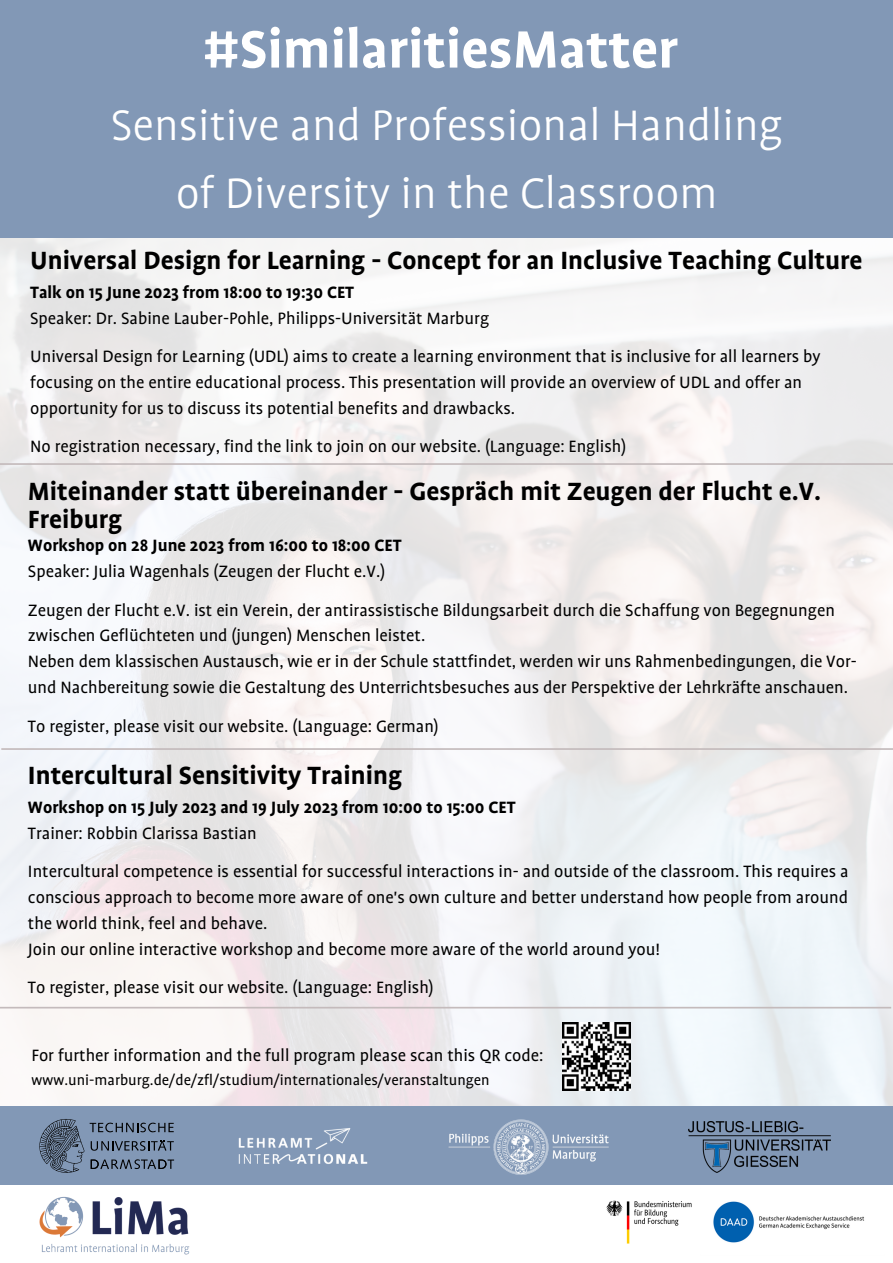
<style>
.page{position:relative;width:893px;height:1263px;background:#fff}
.page>*{position:absolute;margin:0;border:0;box-sizing:border-box;transform-origin:0 0}
.t1{font:700 60px "Profile Pro";color:#fff}
.t2{font:300 48.75px "Profile Pro";color:#fff}
.t3{font:700 28.5px/28.1px "Profile Pro";color:#000}
.t4{font:18.75px/25.9px "Profile Pro";color:#000}
.t5{font:700 18.75px "Profile Pro";color:#000}
.t6{font:16.5px "Profile Pro";color:#000}
</style>
<div class="page">
<img style="left:0;top:237px;width:893px;height:869px">
<div style="left:0;top:1106px;width:893px;height:79px;background:#8298b6"></div>
<img style="left:238px;top:1128px;width:130px;height:36px">
<img style="left:688px;top:1121px;width:142px;height:51px">
<svg style="left:39px;top:1119px;width:135px;height:54px"></svg>
<img style="left:713px;top:1201px;width:151px;height:42px">
<img style="left:606px;top:1200px;width:86px;height:44px">
<img style="left:448px;top:1119px;width:160px;height:55px">
<div style="left:0;top:0;width:893px;height:237px;background:#8298b6"></div>
<img style="left:562px;top:1022px;width:68px;height:68px">
<img style="left:39px;top:1196px;width:151px;height:59px">
<hr style="left:0;top:463px;width:893px;height:2px;background:#c4bbbc">
<hr style="left:1px;top:748px;width:892px;height:2px;background:#c4bbbc">
<hr style="left:0;top:1007px;width:891px;height:1px;background:#c4bbbc">
<p class="t1" style="left:203px;top:20px;width:476px">#SimilaritiesMatter</p>
<p class="t2" style="left:111px;top:102px;width:673px">Sensitive and Professional Handling</p>
<p class="t2" style="left:176px;top:170px;width:543px">of Diversity in the Classroom</p>
<p class="t3" style="left:30px;top:247px;width:834px">Universal Design for Learning - Concept for an Inclusive Teaching Culture</p>
<p class="t5" style="left:30px;top:283px;width:325px">Talk on 15 June 2023 from 18:00 to 19:30 CET</p>
<p class="t4" style="left:30px;top:306px;width:460px">Speaker: Dr. Sabine Lauber-Pohle, Philipps-Universität Marburg</p>
<p class="t4" style="left:30px;top:344px;width:792px">Universal Design for Learning (UDL) aims to create a learning environment that is inclusive for all learners by focusing on the entire educational process. This presentation will provide an overview of UDL and offer an opportunity for us to discuss its potential benefits and drawbacks.</p>
<p class="t4" style="left:30px;top:434px;width:597px">No registration necessary, find the link to join on our website. (Language: English)</p>
<p class="t3" style="left:28px;top:477px;width:794px">Miteinander statt übereinander - Gespräch mit Zeugen der Flucht e.V.<br>Freiburg</p>
<p class="t5" style="left:28px;top:537px;width:375px">Workshop on 28 June 2023 from 16:00 to 18:00 CET</p>
<p class="t4" style="left:28px;top:559px;width:359px">Speaker: Julia Wagenhals (Zeugen der Flucht e.V.)</p>
<p class="t4" style="left:28px;top:597px;width:808px">Zeugen der Flucht e.V. ist ein Verein, der antirassistische Bildungsarbeit durch die Schaffung von Begegnungen zwischen Geflüchteten und (jungen) Menschen leistet.</p>
<p class="t4" style="left:28px;top:649px;width:830px">Neben dem klassischen Austausch, wie er in der Schule stattfindet, werden wir uns Rahmenbedingungen, die Vor&shy;und Nachbereitung sowie die Gestaltung des Unterrichtsbesuches aus der Perspektive der Lehrkräfte anschauen.</p>
<p class="t4" style="left:28px;top:713px;width:412px">To register, please visit our website. (Language: German)</p>
<p class="t3" style="left:28px;top:761px;width:375px">Intercultural Sensitivity Training</p>
<p class="t5" style="left:28px;top:798px;width:489px">Workshop on 15 July 2023 and 19 July 2023 from 10:00 to 15:00 CET</p>
<p class="t4" style="left:28px;top:820px;width:230px">Trainer: Robbin Clarissa Bastian</p>
<p class="t4" style="left:28px;top:859px;width:822px;text-align:justify">Intercultural competence is essential for successful interactions in- and outside of the classroom. This requires a conscious approach to become more aware of one's own culture and better understand how people from around the world think, feel and behave.</p>
<p class="t4" style="left:28px;top:936px;width:633px">Join our online interactive workshop and become more aware of the world around you!</p>
<p class="t4" style="left:28px;top:975px;width:407px">To register, please visit our website. (Language: English)</p>
<p class="t4" style="left:31px;top:1043px;width:513px">For further information and the full program please scan this QR code:</p>
<p class="t6" style="left:31px;top:1072px;width:460px">www.uni-marburg.de/de/zfl/studium/internationales/veranstaltungen</p>
</div>
